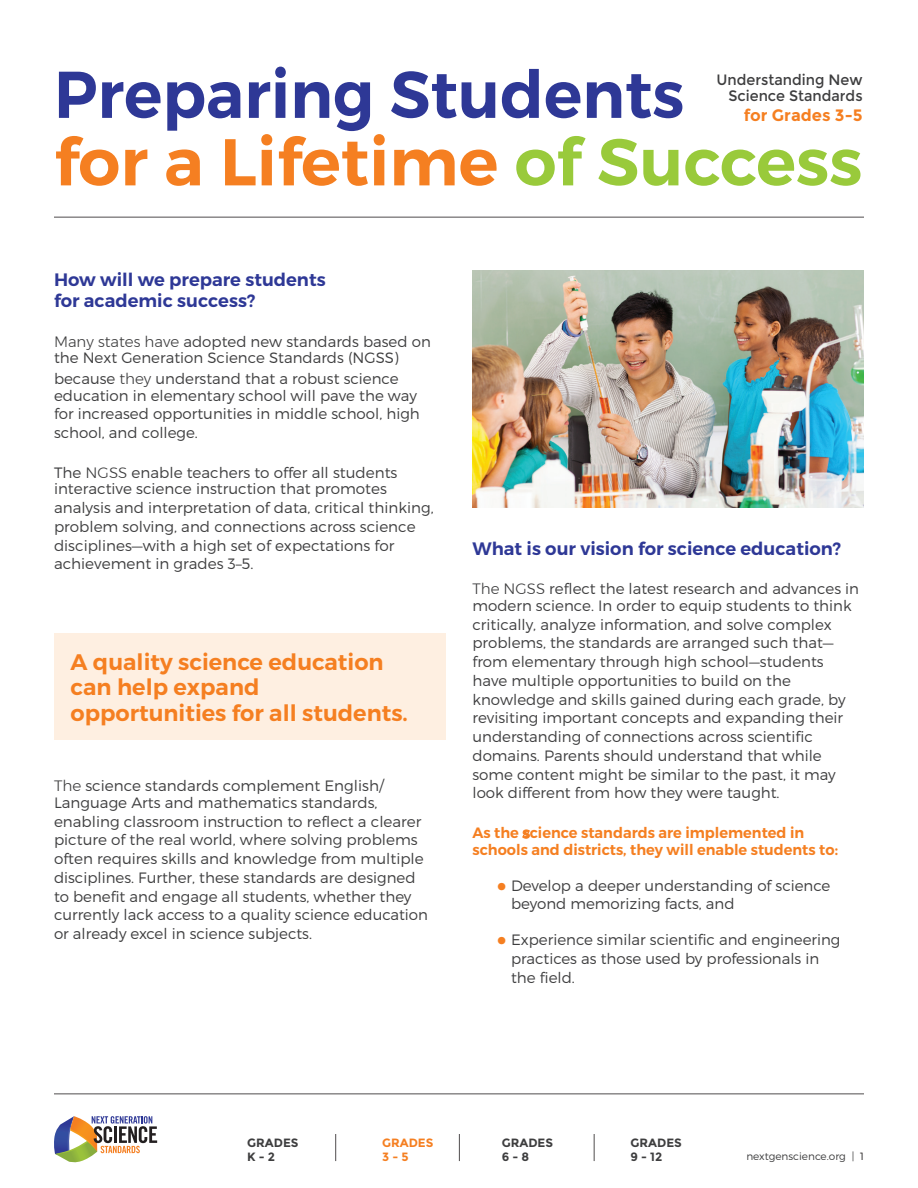
<style>
.page{position:relative;width:918px;height:1188px;background:#fff}
.page>*{position:absolute;margin:0;border:0;box-sizing:border-box;transform-origin:0 0}
.t1{font:600 66px/67.5px "Montserrat";color:#2e3896}
.Body_Copy{font:600 22.5px/25.5px "Montserrat";color:#f57f21}
.Body_Copy-2{font:600 18px/21px "Montserrat";color:#2e3896}
.t2{font:700 16.5px "Montserrat";color:#f57f21}
.Body_Copy-3{font:300 15px/18.8px "Montserrat";color:#3e3e3f}
.Body_Copy-4{font:600 15px/16.6px "Montserrat";color:#f57f21}
.t3{font:15px/16.5px "Montserrat";color:#3e3e3f;text-align:right;scale:.96 1}
.t4{font:700 12px/14.4px "Montserrat";color:#3e3e3f}
.t5{font:700 12px/14.4px "Montserrat";color:#f57f21}
.t6{font:300 10.5px "Montserrat";color:#3e3e3f}
.s1{color:#f57f21}
.s2{color:#99ca3b}
.s3{font-family:"Meta Plus Normal";font-weight:400;font-size:21px;color:#f57f21}
.s4{color:#231f20}
</style>
<div class="page">
<svg style="left:54px;top:1116px;width:103px;height:47px"></svg>
<hr style="left:54px;top:1094px;width:810px;height:1px;background:#231f20">
<svg style="left:335px;top:1134px;width:1px;height:27px"></svg>
<svg style="left:459px;top:1134px;width:1px;height:27px"></svg>
<svg style="left:594px;top:1134px;width:1px;height:27px"></svg>
<div style="left:54px;top:633px;width:391px;height:107px;background:#feefe1"></div>
<hr style="left:54px;top:217px;width:810px;height:1px;background:#231f20">
<img style="left:472px;top:270px;width:392px;height:238px">
<p class="t1" style="left:54px;top:61px;width:810px">Preparing Students<br><span class="s1">for a Lifetime</span> <span class="s2">of Success</span></p>
<p class="t3" style="left:717px;top:71px;width:154px">Understanding New<br>Science Standards</p>
<p class="t2" style="left:744px;top:105px;width:120px">for Grades 3-5</p>
<p class="Body_Copy-2" style="left:54px;top:269px;width:273px">How will we prepare students for academic success?</p>
<p class="Body_Copy-3" style="left:54px;top:333px;width:378px;line-height:16.6px">Many states have adopted new standards based on the Next Generation Science Standards (NGSS)</p>
<p class="Body_Copy-3" style="left:54px;top:370px;width:365px;line-height:16.6px">because they understand that a robust science education in elementary school will pave the way</p>
<p class="Body_Copy-3" style="left:54px;top:404px;width:367px">for increased opportunities in middle school, high school, and college.</p>
<p class="Body_Copy-3" style="left:54px;top:464px;width:345px;line-height:16.6px">The NGSS enable teachers to offer all students interactive science instruction that promotes</p>
<p class="Body_Copy-3" style="left:54px;top:498px;width:381px">analysis and interpretation of data, critical thinking, problem solving, and connections across science disciplines—with a high set of expectations for achievement in grades 3–5.</p>
<p class="Body_Copy" style="left:70px;top:649px;width:339px">A quality science education can help expand opportunities for all students.</p>
<p class="Body_Copy-3" style="left:54px;top:777px;width:331px;line-height:16.6px">The science standards complement English/<br>Language Arts and mathematics standards,</p>
<p class="Body_Copy-3" style="left:54px;top:812px;width:376px">enabling classroom instruction to reflect a clearer picture of the real world, where solving problems often requires skills and knowledge from multiple disciplines. Further, these standards are designed to benefit and engage all students, whether they currently lack access to a quality science education or already excel in science subjects.</p>
<p class="Body_Copy-2" style="left:472px;top:538px;width:370px">What is our vision for science education?</p>
<p class="Body_Copy-3" style="left:472px;top:580px;width:388px;line-height:16.6px">The NGSS reflect the latest research and advances in modern science. In order to equip students to think</p>
<p class="Body_Copy-3" style="left:472px;top:615px;width:375px">critically, analyze information, and solve complex problems, the standards are arranged such that— from elementary through high school—students have multiple opportunities to build on the knowledge and skills gained during each grade, by revisiting important concepts and expanding their understanding of connections across scientific domains. Parents should understand that while some content might be similar to the past, it may look different from how they were taught.</p>
<p class="Body_Copy-4" style="left:472px;top:825px;width:367px">As the science standards are implemented in schools and districts, they will enable students to:</p>
<p class="Body_Copy-3" style="left:511px;top:876px;width:321px;text-indent:-15px"><span class="s3">•</span> Develop a deeper understanding of science beyond memorizing facts, and</p>
<p class="Body_Copy-3" style="left:511px;top:931px;width:331px;text-indent:-15px"><span class="s3">•</span> Experience similar scientific and engineering practices as those used by professionals in the field.</p>
<p class="t4" style="left:247px;top:1135px;width:53px">GRADES<br>K - 2</p>
<p class="t5" style="left:382px;top:1135px;width:53px">GRADES<br>3 - 5</p>
<p class="t4" style="left:502px;top:1135px;width:53px">GRADES<br>6 - 8</p>
<p class="t4" style="left:631px;top:1135px;width:53px">GRADES<br>9 - 12</p>
<p class="t6" style="left:746px;top:1150px;width:119px">nextgenscience.org | <span class="s4">1</span></p>
</div>
